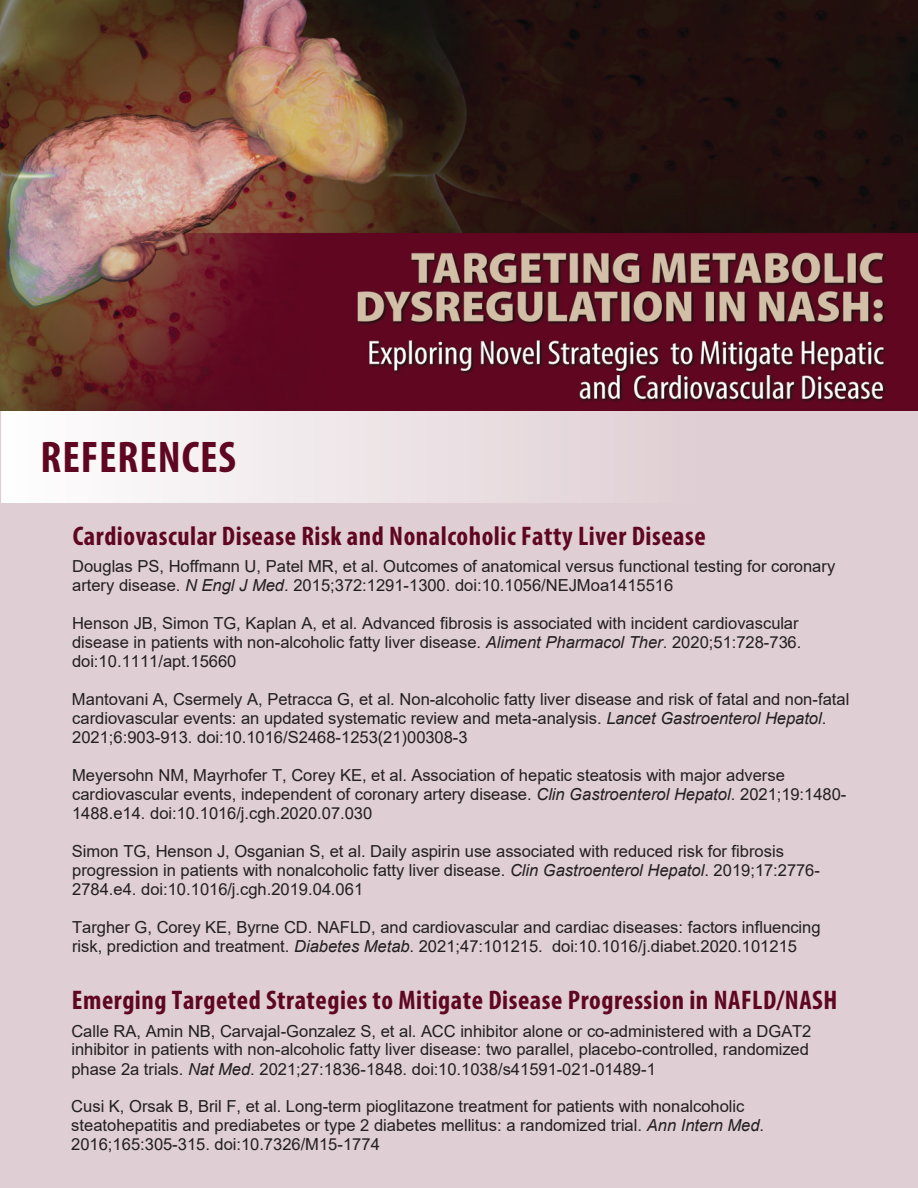
<style>
.page{position:relative;width:918px;height:1188px;background:#fff}
.page>*{position:absolute;margin:0;border:0;box-sizing:border-box;transform-origin:0 0}
.t1{font:700 condensed 44.55px "Myriad Pro";letter-spacing:.02em;color:#5f0722}
.t2{font:700 condensed 27px "Myriad Pro";letter-spacing:.02em;color:#5f0722}
.t3{font:16.5px/19px "Arial";color:#231f20}
.s1{font-style:italic}
</style>
<div class="page">
<img style="left:0;top:0;width:917px;height:412px">
<div style="left:0;top:412px;width:918px;height:776px;background:#dfced3"></div>
<img style="left:2px;top:412px;width:553px;height:91px">
<h1 class="t1" style="left:41px;top:430px;width:197px">REFERENCES</h1>
<h2 class="t2" style="left:73px;top:519px;width:635px">Cardiovascular Disease Risk and Nonalcoholic Fatty Liver Disease</h2>
<p class="t3" style="left:72px;top:557px;width:765px">Douglas PS, Hoffmann U, Patel MR, et al. Outcomes of anatomical versus functional testing for coronary artery disease. <span class="s1">N Engl J Med</span>. 2015;372:1291-1300. doi:10.1056/NEJMoa1415516</p>
<p class="t3" style="left:72px;top:614px;width:731px">Henson JB, Simon TG, Kaplan A, et al. Advanced fibrosis is associated with incident cardiovascular disease in patients with non-alcoholic fatty liver disease. <span class="s1">Aliment Pharmacol Ther</span>. 2020;51:728-736. doi:10.1111/apt.15660</p>
<p class="t3" style="left:72px;top:690px;width:779px">Mantovani A, Csermely A, Petracca G, et al. Non-alcoholic fatty liver disease and risk of fatal and non-fatal cardiovascular events: an updated systematic review and meta-analysis. <span class="s1">Lancet Gastroenterol Hepatol</span>.<br>2021;6:903-913. doi:10.1016/S2468-1253(21)00308-3</p>
<p class="t3" style="left:72px;top:766px;width:776px">Meyersohn NM, Mayrhofer T, Corey KE, et al. Association of hepatic steatosis with major adverse cardiovascular events, independent of coronary artery disease. <span class="s1">Clin Gastroenterol Hepatol</span>. 2021;19:1480-<br>1488.e14. doi:10.1016/j.cgh.2020.07.030</p>
<p class="t3" style="left:72px;top:842px;width:750px">Simon TG, Henson J, Osganian S, et al. Daily aspirin use associated with reduced risk for fibrosis progression in patients with nonalcoholic fatty liver disease. <span class="s1">Clin Gastroenterol Hepatol</span>. 2019;17:2776-<br>2784.e4. doi:10.1016/j.cgh.2019.04.061</p>
<p class="t3" style="left:72px;top:918px;width:750px">Targher G, Corey KE, Byrne CD. NAFLD, and cardiovascular and cardiac diseases: factors influencing risk, prediction and treatment. <span class="s1">Diabetes Metab</span>. 2021;47:101215. doi:10.1016/j.diabet.2020.101215</p>
<h2 class="t2" style="left:72px;top:983px;width:767px">Emerging Targeted Strategies to Mitigate Disease Progression in NAFLD/NASH</h2>
<p class="t3" style="left:71px;top:1021px;width:742px">Calle RA, Amin NB, Carvajal-Gonzalez S, et al. ACC inhibitor alone or co-administered with a DGAT2 inhibitor in patients with non-alcoholic fatty liver disease: two parallel, placebo-controlled, randomized phase 2a trials. <span class="s1">Nat Med</span>. 2021;27:1836-1848. doi:10.1038/s41591-021-01489-1</p>
<p class="t3" style="left:71px;top:1097px;width:694px">Cusi K, Orsak B, Bril F, et al. Long-term pioglitazone treatment for patients with nonalcoholic steatohepatitis and prediabetes or type 2 diabetes mellitus: a randomized trial. <span class="s1">Ann Intern Med</span>.<br>2016;165:305-315. doi:10.7326/M15-1774</p>
</div>
